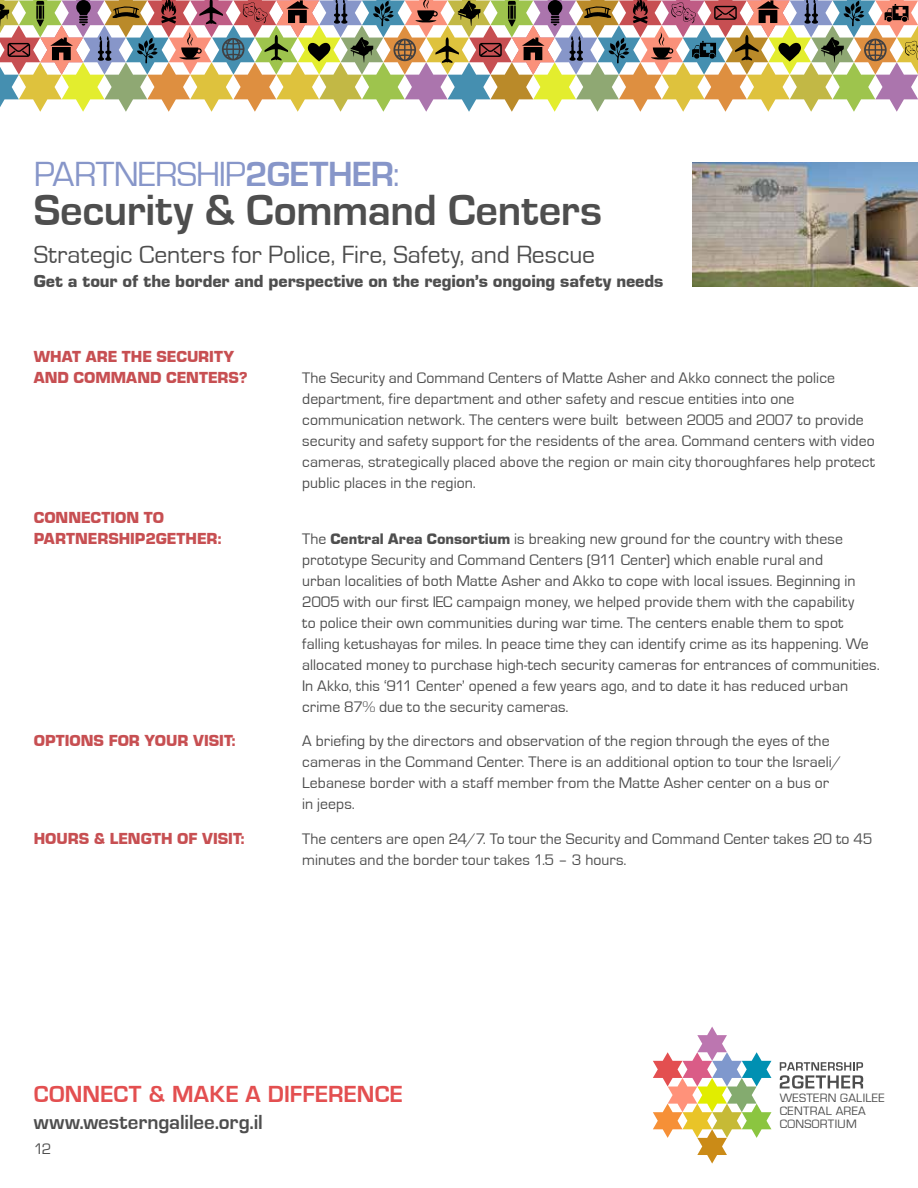
<style>
.page{position:relative;width:918px;height:1188px;background:#fff}
.page>*{position:absolute;margin:0;border:0;box-sizing:border-box;transform-origin:0 0}
.t1{font:700 45px "Eurostile";letter-spacing:-.005em;color:#4e4e4e}
.t2{font:36px "Eurostile";letter-spacing:-.025em;color:#8796c9}
.t3{font:25.65px "Eurostile";color:#4e4e4e}
.t4{font:700 24px "Eurostile";letter-spacing:.01em;color:#e34f50}
.t5{font:700 21px "Eurostile";color:#4e4e4e}
.t6{font:18px "Eurostile Black DTC";color:#4e4e4e}
.t7{font:16.5px/21px "Eurostile Black DTC";color:#c74f52}
.t8{font:15.75px/21px "Eurostile";letter-spacing:.005em;color:#4e4e4e}
.t9{font:12.45px/13.2px "Eurostile";letter-spacing:.025em;color:#4d4d4d}
.s1{font-weight:700}
.s2{font-family:"Eurostile Black DTC"}
</style>
<div class="page">
<svg style="left:0;top:0;width:918px;height:112px"></svg>
<svg style="left:653px;top:1027px;width:118px;height:137px"></svg>
<svg style="left:780px;top:1062px;width:83px;height:27px"></svg>
<img style="left:692px;top:162px;width:226px;height:124px">
<h2 class="t2" style="left:34px;top:155px;width:368px">PARTNERSHIP<span class="s1">2GETHER</span>:</h2>
<h1 class="t1" style="left:34px;top:186px;width:570px">Security &amp; Command Centers</h1>
<h3 class="t3" style="left:34px;top:241px;width:563px">Strategic Centers for Police, Fire, Safety, and Rescue</h3>
<p class="t6" style="left:34px;top:271px;width:631px">Get a tour of the border and perspective on the region’s ongoing safety needs</p>
<p class="t7" style="left:34px;top:346px;width:216px">What are the Security and Command Centers?</p>
<p class="t8" style="left:302px;top:368px;width:574px">The Security and Command Centers of Matte Asher and Akko connect the police department, fire department and other safety and rescue entities into one communication network. The centers were built between 2005 and 2007 to provide security and safety support for the residents of the area. Command centers with video cameras, strategically placed above the region or main city thoroughfares help protect public places in the region.</p>
<p class="t7" style="left:34px;top:507px;width:132px">Connection to<br>PARTNERSHIP</p>
<p class="t7" style="left:145px;top:528px;width:22px">2GETHER</p>
<p class="t7" style="left:218px;top:528px;width:5px">:</p>
<p class="t8" style="left:302px;top:528px;width:579px">The <span class="s2">Central Area Consortium</span> is breaking new ground for the country with these prototype Security and Command Centers (911 Center) which enable rural and<br>urban localities of both Matte Asher and Akko to cope with local issues. Beginning in 2005 with our first IEC campaign money, we helped provide them with the capability<br>to police their own communities during war time. The centers enable them to spot falling ketushayas for miles. In peace time they can identify crime as its happening. We allocated money to purchase high-tech security cameras for entrances of communities.<br>In Akko, this ‘911 Center’ opened a few years ago, and to date it has reduced urban crime 87% due to the security cameras.</p>
<p class="t7" style="left:34px;top:730px;width:203px">Options for your visit:</p>
<p class="t8" style="left:302px;top:731px;width:541px">A briefing by the directors and observation of the region through the eyes of the cameras in the Command Center. There is an additional option to tour the Israeli/ Lebanese border with a staff member from the Matte Asher center on a bus or in jeeps.</p>
<p class="t7" style="left:34px;top:828px;width:212px">Hours &amp; Length of visit:</p>
<p class="t8" style="left:302px;top:828px;width:572px">The centers are open 24/7. To tour the Security and Command Center takes 20 to 45 minutes and the border tour takes 1.5 – 3 hours.</p>
<h3 class="t4" style="left:34px;top:1081px;width:371px">CONNECT &amp; MAKE A DIFFERENCE</h3>
<p class="t9" style="left:780px;top:1091px;width:106px">WESTERN GALILEE<br>CENTRAL AREA</p>
<h3 class="t5" style="left:34px;top:1110px;width:231px">www.westerngalilee.org.il</h3>
<p class="t9" style="left:780px;top:1118px;width:79px">CONSORTIUM</p>
<p class="t8" style="left:34px;top:1139px;width:19px">12</p>
</div>
